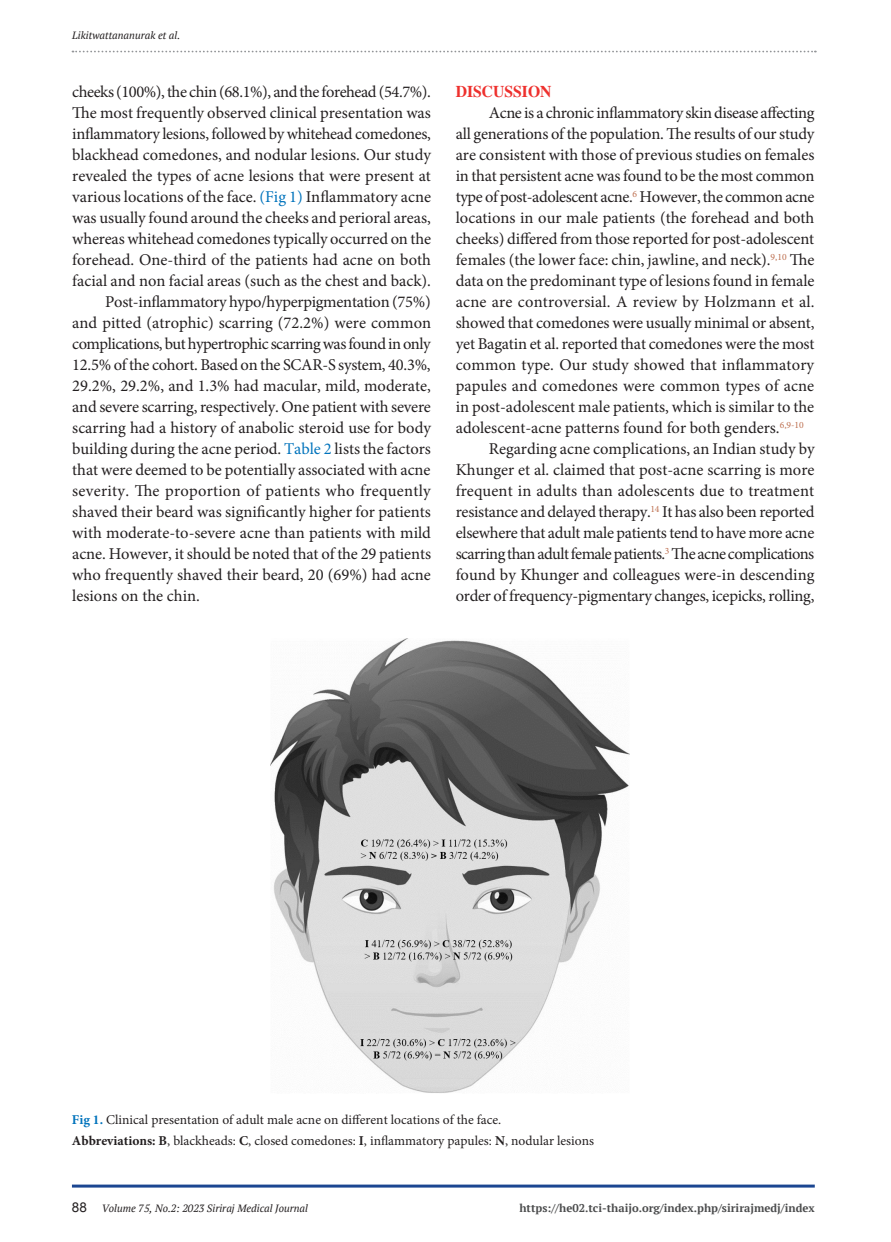
<style>
.page{position:relative;width:891px;height:1242px;background:#fff}
.page>*{position:absolute;margin:0;border:0;box-sizing:border-box;transform-origin:0 0}
.t1{font:16.5px/21px "Minion Pro";color:#231f20;text-align:justify}
.t2{font:700 16.5px "Times";color:#ee302d;scale:.95 1}
.t3{font:13.5px "Minion Pro";color:#231f20}
.t4{font:700 11.25px "PT Serif";color:#4b4c4d}
.t5{font:italic 10.5px "PT Serif";color:#231f20}
.s1{color:#0073bc}
.s2{font-weight:700;color:#0073bc}
.s3{font-weight:700}
.s4{font-family:"Arial";font-style:normal;font-size:13.5px}
</style>
<div class="page">
<svg style="left:72px;top:51px;width:744px;height:1px"></svg>
<hr style="left:72px;top:1185px;width:743px;height:3px;background:#1b4691">
<img style="left:271px;top:638px;width:358px;height:455px">
<p class="t5" style="left:72px;top:29px;width:109px">Likitwattananurak et al.</p>
<p class="t1" style="left:72px;top:81px;width:360px">cheeks (100%), the chin (68.1%), and the forehead (54.7%).<br>The most frequently observed clinical presentation was inflammatory lesions, followed by whitehead comedones, blackhead comedones, and nodular lesions. Our study revealed the types of acne lesions that were present at various locations of the face. <span class="s1">(Fig 1)</span> Inflammatory acne was usually found around the cheeks and perioral areas, whereas whitehead comedones typically occurred on the forehead. One-third of the patients had acne on both facial and non facial areas (such as the chest and back).</p>
<p class="t1" style="left:72px;top:291px;width:360px;text-indent:33px">Post-inflammatory hypo/hyperpigmentation (75%) and pitted (atrophic) scarring (72.2%) were common complications, but hypertrophic scarring was found in only 12.5% of the cohort. Based on the SCAR-S system, 40.3%, 29.2%, 29.2%, and 1.3% had macular, mild, moderate, and severe scarring, respectively. One patient with severe scarring had a history of anabolic steroid use for body building during the acne period. <span class="s1">Table 2</span> lists the factors that were deemed to be potentially associated with acne severity. The proportion of patients who frequently shaved their beard was significantly higher for patients with moderate-to-severe acne than patients with mild acne. However, it should be noted that of the 29 patients who frequently shaved their beard, 20 (69%) had acne lesions on the chin.</p>
<p class="t2" style="left:456px;top:76px;width:102px">DISCUSSION</p>
<p class="t1" style="left:456px;top:103px;width:360px;text-indent:33px">Acne is a chronic inflammatory skin disease affecting all generations of the population. The results of our study are consistent with those of previous studies on females in that persistent acne was found to be the most common type of post-adolescent acne.<sup>6</sup> However, the common acne locations in our male patients (the forehead and both cheeks) differed from those reported for post-adolescent females (the lower face: chin, jawline, and neck).<sup>9,10</sup> The data on the predominant type of lesions found in female acne are controversial. A review by Holzmann et al. showed that comedones were usually minimal or absent, yet Bagatin et al. reported that comedones were the most common type. Our study showed that inflammatory papules and comedones were common types of acne in post-adolescent male patients, which is similar to the adolescent-acne patterns found for both genders.<sup>6,9-10</sup></p>
<p class="t1" style="left:456px;top:439px;width:360px;text-indent:33px">Regarding acne complications, an Indian study by Khunger et al. claimed that post-acne scarring is more frequent in adults than adolescents due to treatment resistance and delayed therapy.<sup>14</sup> It has also been reported elsewhere that adult male patients tend to have more acne scarring than adult female patients.<sup>3</sup> The acne complications found by Khunger and colleagues were-in descending order of frequency-pigmentary changes, icepicks, rolling,</p>
<p class="t3" style="left:72px;top:1110px;width:431px"><span class="s2">Fig 1.</span> Clinical presentation of adult male acne on different locations of the face.</p>
<p class="t3" style="left:72px;top:1131px;width:524px"><span class="s3">Abbreviations: B</span>, blackheads: <span class="s3">C</span>, closed comedones: <span class="s3">I</span>, inflammatory papules: <span class="s3">N</span>, nodular lesions</p>
<p class="t5" style="left:72px;top:1202px;width:238px"><span class="s4">88</span> Volume 75, No.2: 2023 Siriraj Medical Journal</p>
<p class="t4" style="left:519px;top:1201px;width:297px">https://he02.tci-thaijo.org/index.php/sirirajmedj/index</p>
</div>
